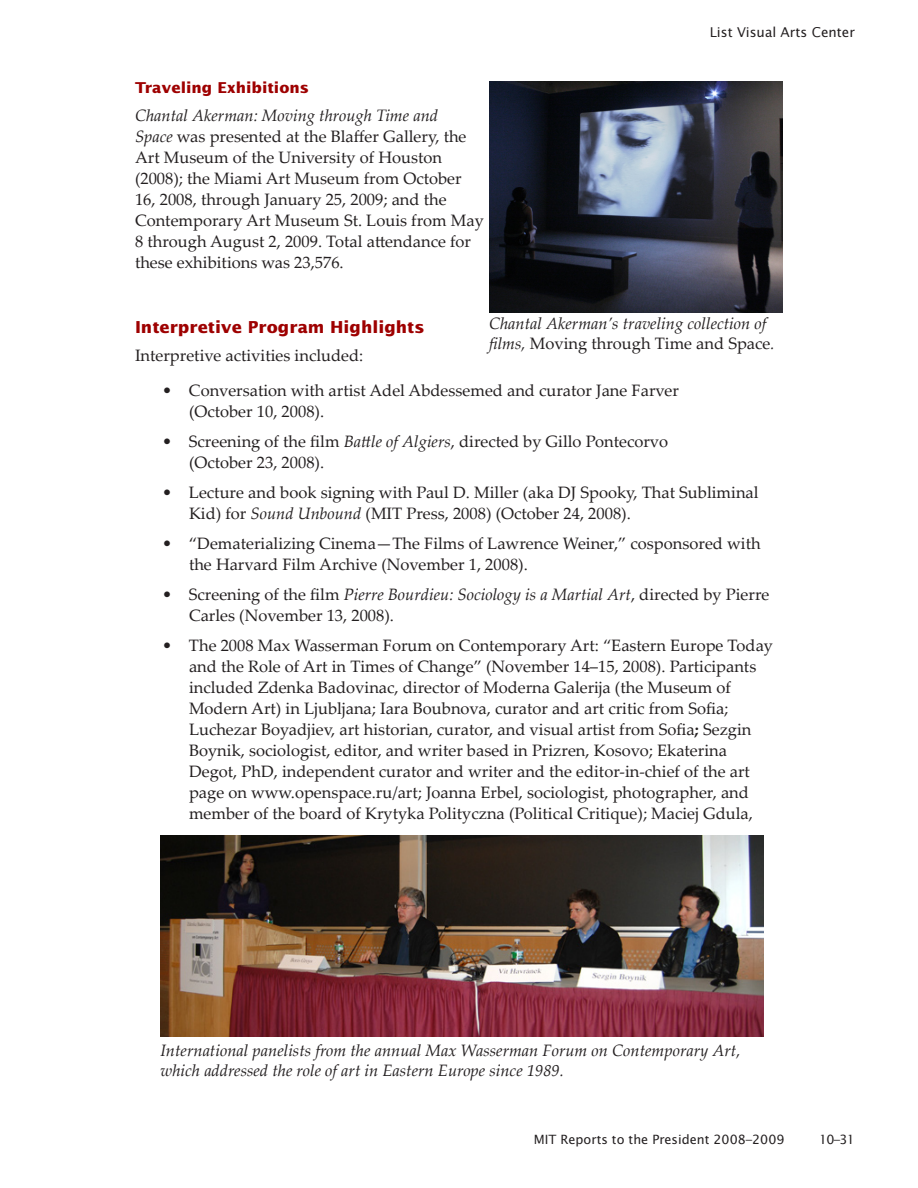
<style>
.page{position:relative;width:918px;height:1188px;background:#fff}
.page>*{position:absolute;margin:0;border:0;box-sizing:border-box;transform-origin:0 0}
.Bulleted_List{font:16.5px/21px "Palatino Linotype";color:#231f20}
.t1{font:italic 16.5px/19.5px "Palatino Linotype";color:#231f20}
.Bulleted_List_First{font:16.5px/21px "Palatino Linotype";color:#231f20}
.Heading_2{font:700 16.5px "Lucida Sans Std";color:#9e0000}
.Heading_3{font:700 15px "Lucida Sans Std";color:#9e0000}
.t2{font:13.5px "Lucida Sans Std";color:#231f20}
.t3{font:12.75px "Lucida Sans Std";color:#231f20}
.s1{font-style:italic}
.s2{font-style:normal}
.s3{font-weight:700}
</style>
<div class="page">
<img style="left:160px;top:836px;width:604px;height:200px">
<img style="left:489px;top:81px;width:294px;height:232px">
<p class="Heading_3" style="left:135px;top:79px;width:176px">Traveling Exhibitions</p>
<p class="Bulleted_List" style="left:135px;top:104px;width:351px"><span class="s1">Chantal Akerman: Moving through Time and<br>Space</span> was presented at the Blaffer Gallery, the Art Museum of the University of Houston (2008); the Miami Art Museum from October 16, 2008, through January 25, 2009; and the Contemporary Art Museum St. Louis from May 8 through August 2, 2009. Total attendance for these exhibitions was 23,576.</p>
<p class="t2" style="left:710px;top:25px;width:147px">List Visual Arts Center</p>
<p class="t1" style="left:489px;top:313px;width:287px">Chantal Akerman’s traveling collection of films, <span class="s2">Moving through Time and Space</span>.</p>
<p class="Heading_2" style="left:135px;top:317px;width:291px">Interpretive Program Highlights</p>
<p class="Bulleted_List" style="left:135px;top:344px;width:230px">Interpretive activities included:</p>
<p class="Bulleted_List_First" style="left:189px;top:379px;width:492px;text-indent:-27px">• Conversation with artist Adel Abdessemed and curator Jane Farver (October 10, 2008).</p>
<p class="Bulleted_List" style="left:189px;top:430px;width:481px;text-indent:-27px">• Screening of the film <span class="s1">Battle of Algiers</span>, directed by Gillo Pontecorvo (October 23, 2008).</p>
<p class="Bulleted_List" style="left:189px;top:481px;width:571px;text-indent:-27px">• Lecture and book signing with Paul D. Miller (aka DJ Spooky, That Subliminal<br>Kid) for <span class="s1">Sound Unbound</span> (MIT Press, 2008) (October 24, 2008).</p>
<p class="Bulleted_List" style="left:189px;top:532px;width:573px;text-indent:-27px">• “Dematerializing Cinema—The Films of Lawrence Weiner,” cosponsored with the Harvard Film Archive (November 1, 2008).</p>
<p class="Bulleted_List" style="left:189px;top:583px;width:582px;text-indent:-27px">• Screening of the film <span class="s1">Pierre Bourdieu: Sociology is a Martial Art</span>, directed by Pierre<br>Carles (November 13, 2008).</p>
<p class="Bulleted_List" style="left:189px;top:634px;width:586px;text-indent:-27px">• The 2008 Max Wasserman Forum on Contemporary Art: “Eastern Europe Today and the Role of Art in Times of Change” (November 14–15, 2008). Participants included Zdenka Badovinac, director of Moderna Galerija (the Museum of Modern Art) in Ljubljana; Iara Boubnova, curator and art critic from Sofia; Luchezar Boyadjiev, art historian, curator, and visual artist from Sofia<span class="s3">;</span> Sezgin Boynik, sociologist, editor, and writer based in Prizren, Kosovo; Ekaterina Degot, PhD, independent curator and writer and the editor-in-chief of the art page on www.openspace.ru/art; Joanna Erbel, sociologist, photographer, and member of the board of Krytyka Polityczna (Political Critique); Maciej Gdula,</p>
<p class="t1" style="left:160px;top:1040px;width:582px">International panelists from the annual Max Wasserman Forum on Contemporary Art, which addressed the role of art in Eastern Europe since 1989.</p>
<p class="t3" style="left:534px;top:1132px;width:252px">MIT Reports to the President 2008–2009</p>
<p class="t3" style="left:819px;top:1132px;width:38px">10–31</p>
</div>
